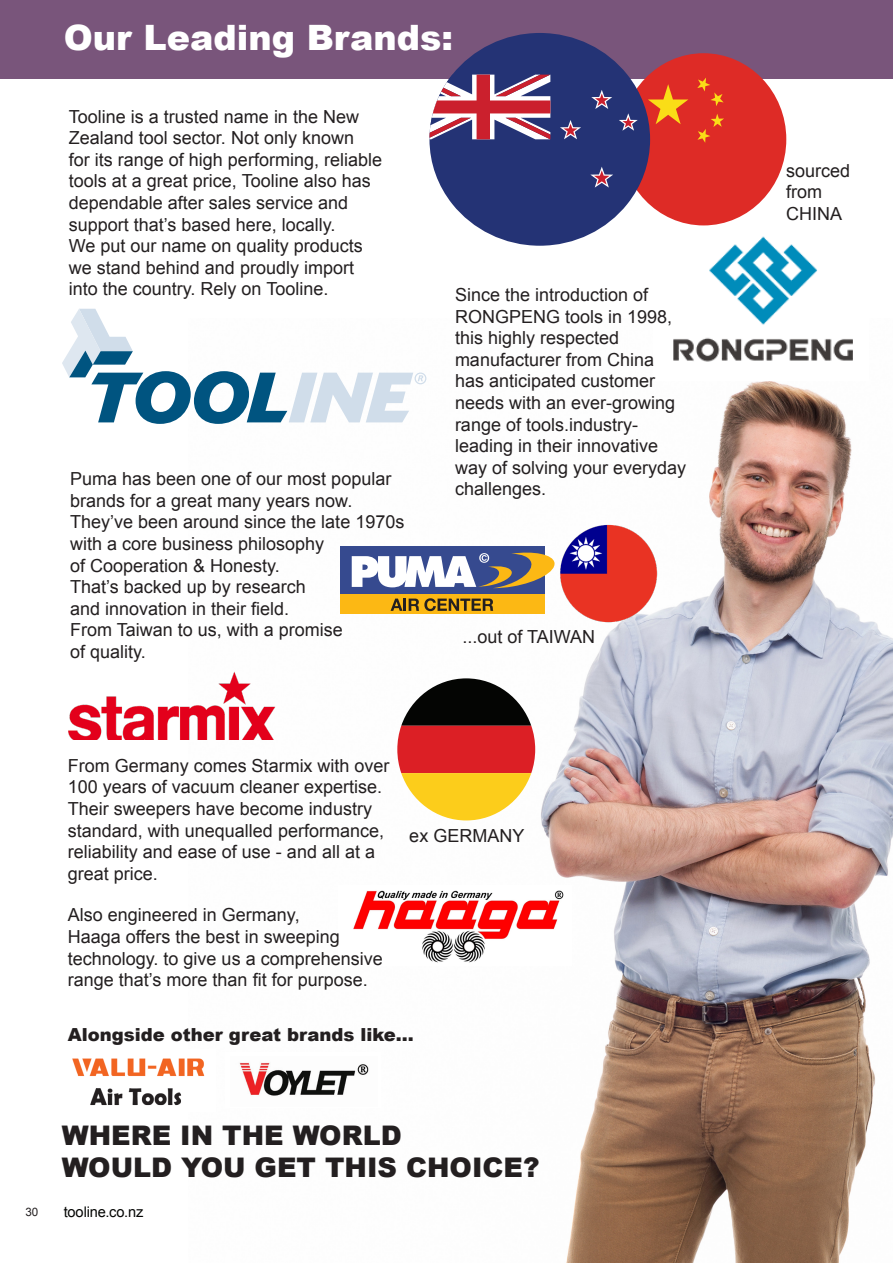
<style>
.page{position:relative;width:893px;height:1263px;background:#fff}
.page>*{position:absolute;margin:0;border:0;box-sizing:border-box;transform-origin:0 0}
.t1{font:900 34.95px "Arial";color:#fff}
.t2{font:900 27px/32.4px "Arial";color:#231f20}
.t3{font:18px/21.6px "Arial";color:#231f20}
.t4{font:900 18px "Arial";color:#231f20}
.t5{font:14.7px "Arial";letter-spacing:-.01em;color:#040503}
.t6{font:11.7px "Arial";color:#231f20}
</style>
<div class="page">
<img style="left:426px;top:377px;width:467px;height:886px">
<div style="left:0;top:0;width:893px;height:79px;background:#79557b"></div>
<img style="left:653px;top:236px;width:215px;height:145px">
<img style="left:239px;top:1062px;width:130px;height:34px">
<img style="left:72px;top:1058px;width:133px;height:48px">
<div style="left:340px;top:594px;width:204px;height:20px;background:#fcb814"></div>
<div style="left:340px;top:546px;width:204px;height:48px;background:#364a8f"></div>
<svg style="left:391px;top:598px;width:102px;height:13px"></svg>
<svg style="left:352px;top:550px;width:201px;height:38px"></svg>
<img style="left:68px;top:671px;width:208px;height:69px">
<svg style="left:62px;top:309px;width:364px;height:115px"></svg>
<div style="left:621px;top:53px;width:165px;height:172px;background:#de2b26;border-radius:50%"></div>
<svg style="left:650px;top:84px;width:38px;height:40px"></svg>
<svg style="left:697px;top:78px;width:27px;height:28px"></svg>
<svg style="left:697px;top:114px;width:27px;height:29px"></svg>
<svg style="left:397px;top:678px;width:138px;height:142px"></svg>
<svg style="left:429px;top:33px;width:221px;height:213px;fill:#243375"></svg>
<svg style="left:429px;top:75px;width:121px;height:64px"></svg>
<svg style="left:590px;top:167px;width:23px;height:21px"></svg>
<svg style="left:591px;top:90px;width:21px;height:19px"></svg>
<svg style="left:560px;top:120px;width:21px;height:19px"></svg>
<svg style="left:619px;top:113px;width:19px;height:18px"></svg>
<img style="left:553px;top:518px;width:118px;height:112px">
<img style="left:353px;top:885px;width:219px;height:81px">
<p class="t1" style="left:64px;top:12px;width:391px">Our Leading Brands:</p>
<p class="t3" style="left:69px;top:106px;width:292px">Tooline is a trusted name in the New<br>Zealand tool sector. Not only known</p>
<p class="t3" style="left:69px;top:149px;width:315px">for its range of high performing, reliable</p>
<p class="t3" style="left:69px;top:170px;width:303px">tools at a great price, Tooline also has</p>
<p class="t3" style="left:69px;top:192px;width:281px">dependable after sales service and support that’s based here, locally.</p>
<p class="t3" style="left:69px;top:235px;width:295px">We put our name on quality products we stand behind and proudly import into the country. Rely on Tooline.</p>
<p class="t3" style="left:70px;top:468px;width:336px">Puma has been one of our most popular brands for a great many years now.<br>They’ve been around since the late 1970s with a core business philosophy<br>of Cooperation &amp; Honesty.</p>
<p class="t3" style="left:70px;top:576px;width:237px">That’s backed up by research</p>
<p class="t3" style="left:70px;top:598px;width:221px">and innovation in their field.</p>
<p class="t3" style="left:70px;top:619px;width:274px">From Taiwan to us, with a promise</p>
<p class="t3" style="left:70px;top:641px;width:77px">of quality.</p>
<p class="t3" style="left:455px;top:284px;width:233px">Since the introduction of<br>RONGPENG tools in 1998, this highly respected manufacturer from China has anticipated customer needs with an ever-growing range of tools.industry&shy;leading in their innovative way of solving your everyday challenges.</p>
<p class="t3" style="left:462px;top:626px;width:134px">...out of TAIWAN</p>
<p class="t3" style="left:68px;top:755px;width:323px">From Germany comes Starmix with over 100 years of vacuum cleaner expertise.<br>Their sweepers have become industry standard, with unequalled performance, reliability and ease of use - and all at a great price.</p>
<p class="t3" style="left:68px;top:904px;width:233px">Also engineered in Germany,</p>
<p class="t3" style="left:68px;top:926px;width:273px">Haaga offers the best in sweeping</p>
<p class="t3" style="left:68px;top:948px;width:316px">technology. to give us a comprehensive</p>
<p class="t3" style="left:68px;top:969px;width:301px">range that’s more than fit for purpose.</p>
<p class="t3" style="left:409px;top:825px;width:117px">ex GERMANY</p>
<p class="t4" style="left:68px;top:1022px;width:348px">Alongside other great brands like...</p>
<p class="t2" style="left:62px;top:1118px;width:479px">WHERE IN THE WORLD<br>WOULD YOU GET THIS CHOICE?</p>
<p class="t6" style="left:25px;top:1204px;width:15px">30</p>
<p class="t5" style="left:64px;top:1202px;width:81px">tooline.co.nz</p>
<p class="t3" style="left:786px;top:160px;width:66px">sourced</p>
<p class="t3" style="left:786px;top:181px;width:38px">from</p>
<p class="t3" style="left:786px;top:203px;width:57px">CHINA</p>
</div>
